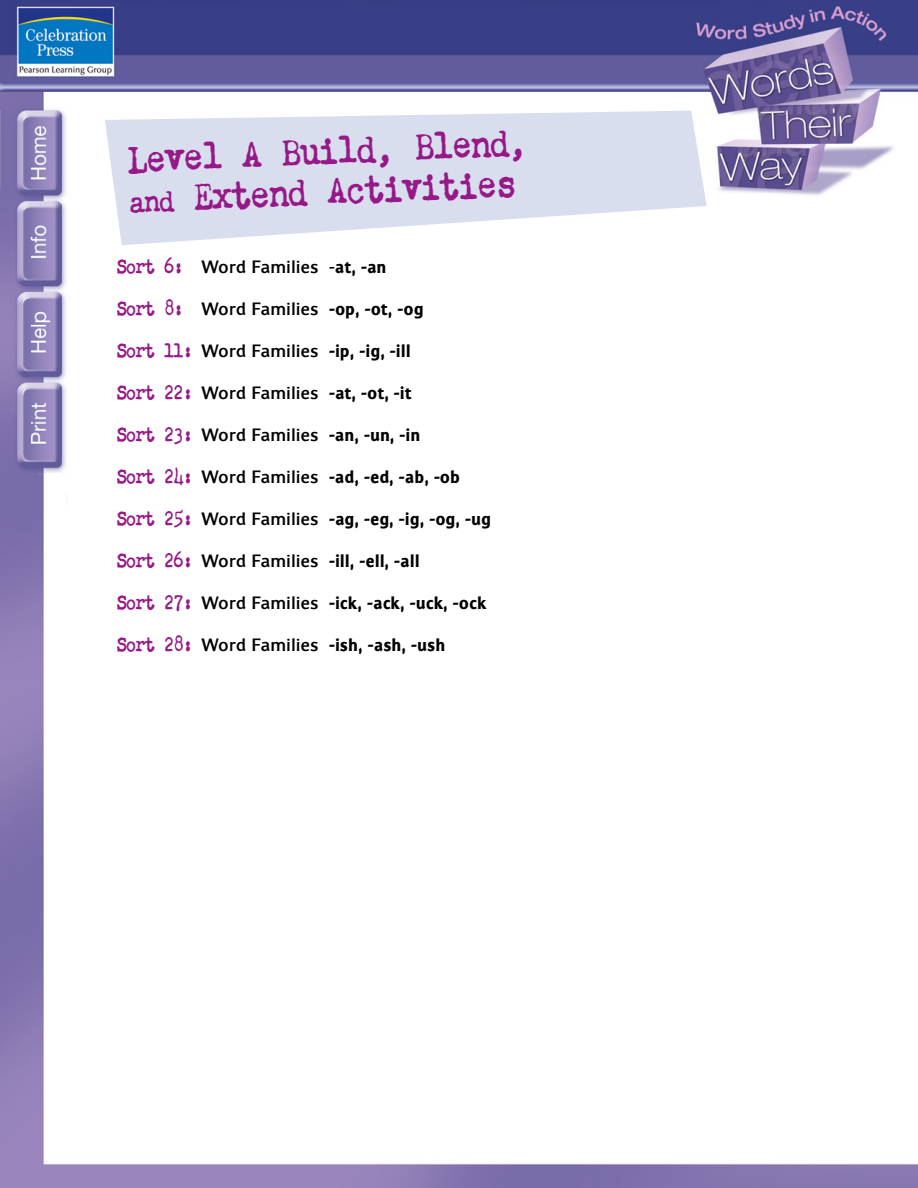
<style>
.page{position:relative;width:918px;height:1188px;background:#fff}
.page>*{position:absolute;margin:0;border:0;box-sizing:border-box;transform-origin:0 0}
.t1{font:500 34.5px/40.3px "Chandler 42";color:#971888;scale:.9 1}
.t2{font:700 18.75px "Eurocrat";color:#000;scale:.9 1}
.t3{font:500 18.75px "Eurocrat";color:#000}
.s1{font-size:27px}
.s2{font-family:"Chandler 42";font-size:18px;color:#971888}
.s3{font-weight:700}
.s4{font-family:"Chandler 42";font-weight:500;font-size:18px;color:#971888}
.s5{font-weight:500}
</style>
<div class="page">
<img style="left:0;top:0;width:918px;height:1188px">
<svg style="left:105px;top:111px;width:602px;height:134px;fill:#d8deed"></svg>
<h1 class="t1" style="left:128px;top:142px;width:446px;rotate:-2deg">Level A Build, Blend, <span class="s1">and</span> Extend Activities</h1>
<p class="t3" style="left:117px;top:260px;width:271px"><span class="s2">Sort 6:</span> Word Families -<span class="s3">at, -an</span></p>
<p class="t3" style="left:117px;top:302px;width:308px"><span class="s2">Sort 8:</span> Word Families <span class="s3">-op, -ot, -og</span></p>
<p class="t3" style="left:117px;top:344px;width:295px"><span class="s2">Sort 11:</span> Word Families <span class="s3">-ip, -ig, -ill</span></p>
<p class="t3" style="left:117px;top:386px;width:296px"><span class="s2">Sort 22:</span> Word Families <span class="s3">-at, -ot, -it</span></p>
<p class="t3" style="left:117px;top:428px;width:305px"><span class="s2">Sort 23:</span> Word Families <span class="s3">-an, -un, -in</span></p>
<p class="t2" style="left:117px;top:470px;width:383px"><span class="s4">Sort 24:</span> <span class="s5">Word Families</span> -ad, -ed, -ab, -ob</p>
<p class="t2" style="left:117px;top:512px;width:417px"><span class="s4">Sort 25:</span> <span class="s5">Word Families</span> -ag, -eg, -ig, -og, -ug</p>
<p class="t2" style="left:117px;top:554px;width:338px"><span class="s4">Sort 26:</span> <span class="s5">Word Families</span> -ill, -ell, -all</p>
<p class="t2" style="left:117px;top:596px;width:412px"><span class="s4">Sort 27:</span> <span class="s5">Word Families</span> -ick, -ack, -uck, -ock</p>
<p class="t2" style="left:117px;top:638px;width:366px"><span class="s4">Sort 28:</span> <span class="s5">Word Families</span> -ish, -ash, -ush</p>
</div>
